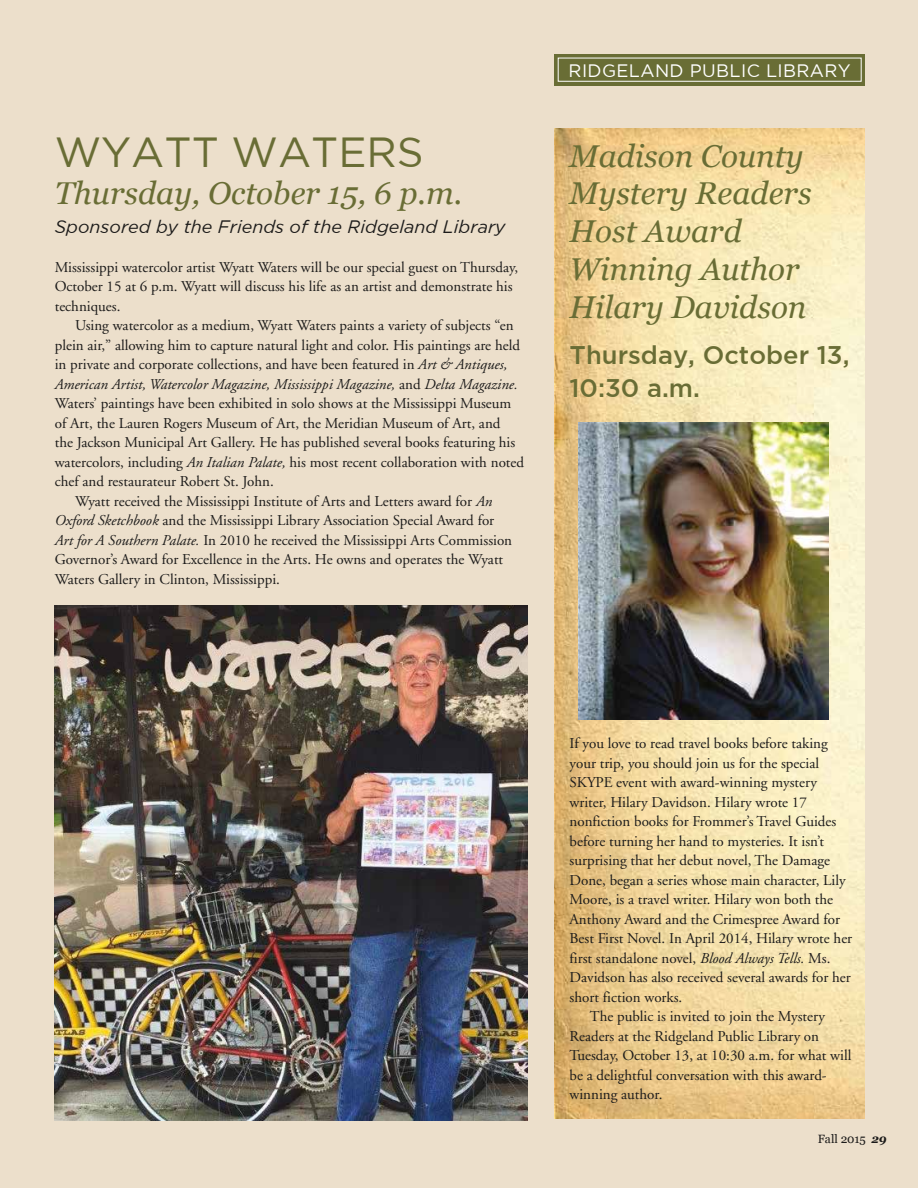
<style>
.page{position:relative;width:918px;height:1188px;background:#ecdfcb}
.page>*{position:absolute;margin:0;border:0;box-sizing:border-box;transform-origin:0 0}
.t1{font:42px "Gotham";color:#696d35}
.t2{font:italic 31.5px/37.8px "Georgia";color:#696d35}
.t3{font:500 25.5px/33px "Gotham";color:#696d35}
.t4{font:italic 18px "Gotham";color:#1c1b1a}
.t5{font:18px "Gotham";letter-spacing:.02em;color:#fff}
.t6{font:15px/19.5px "Adobe Garamond";color:#1c1b1a}
.t7{font:italic 15px "Adobe Garamond";color:#1c1b1a}
.t8{font:12px "Georgia";color:#1c1b1a}
.s1{font-style:italic}
.s2{font-style:normal}
.s3{font-weight:700;font-style:italic}
</style>
<div class="page">
<div style="left:554px;top:54px;width:311px;height:31px;background:#696d35"></div>
<div style="left:558px;top:58px;width:304px;height:24px;border:1px solid #fff"></div>
<img style="left:554px;top:129px;width:311px;height:990px">
<img style="left:578px;top:422px;width:250px;height:298px">
<img style="left:55px;top:605px;width:472px;height:515px">
<h1 class="t1" style="left:55px;top:129px;width:371px">WYATT WATERS</h1>
<h2 class="t2" style="left:55px;top:173px;width:409px">Thursday, October 15, 6 p.m.</h2>
<p class="t4" style="left:55px;top:216px;width:452px">Sponsored by the Friends of the Ridgeland Library</p>
<p class="t6" style="left:55px;top:258px;width:465px">Mississippi watercolor artist Wyatt Waters will be our special guest on Thursday,<br>October 15 at 6 p.m. Wyatt will discuss his life as an artist and demonstrate his techniques.</p>
<p class="t6" style="left:75px;top:316px;width:440px">Using watercolor as a medium, Wyatt Waters paints a variety of subjects “en</p>
<p class="t6" style="left:55px;top:336px;width:467px">plein air,” allowing him to capture natural light and color. His paintings are held</p>
<p class="t6" style="left:55px;top:355px;width:454px">in private and corporate collections, and have been featured in <span class="s1">Art &amp; Antiques,</span></p>
<p class="t7" style="left:55px;top:376px;width:465px">American Artist, Watercolor Magazine, Mississippi Magazine, <span class="s2">and</span> Delta Magazine.</p>
<p class="t6" style="left:55px;top:394px;width:458px">Waters’ paintings have been exhibited in solo shows at the Mississippi Museum</p>
<p class="t6" style="left:55px;top:414px;width:447px">of Art, the Lauren Rogers Museum of Art, the Meridian Museum of Art, and</p>
<p class="t6" style="left:55px;top:433px;width:462px">the Jackson Municipal Art Gallery. He has published several books featuring his</p>
<p class="t6" style="left:55px;top:453px;width:471px">watercolors, including <span class="s1">An Italian Palate,</span> his most recent collaboration with noted</p>
<p class="t6" style="left:55px;top:472px;width:221px">chef and restaurateur Robert St. John.</p>
<p class="t6" style="left:75px;top:492px;width:419px">Wyatt received the Mississippi Institute of Arts and Letters award for <span class="s1">An</span></p>
<p class="t6" style="left:55px;top:511px;width:441px"><span class="s1">Oxford Sketchbook</span> and the Mississippi Library Association Special Award for</p>
<p class="t6" style="left:55px;top:531px;width:459px"><span class="s1">Art for A Southern Palate.</span> In 2010 he received the Mississippi Arts Commission</p>
<p class="t6" style="left:55px;top:550px;width:450px">Governor’s Award for Excellence in the Arts. He owns and operates the Wyatt</p>
<p class="t6" style="left:55px;top:570px;width:227px">Waters Gallery in Clinton, Mississippi.</p>
<p class="t5" style="left:569px;top:60px;width:284px">RIDGELAND PUBLIC LIBRARY</p>
<h2 class="t2" style="left:570px;top:136px;width:244px">Madison County<br>Mystery Readers<br>Host Award<br>Winning Author<br>Hilary Davidson</h2>
<h3 class="t3" style="left:570px;top:338px;width:282px">Thursday, October 13,<br>10:30 a.m.</h3>
<p class="t6" style="left:570px;top:734px;width:260px">If you love to read travel books before taking</p>
<p class="t6" style="left:570px;top:754px;width:251px">your trip, you should join us for the special</p>
<p class="t6" style="left:570px;top:773px;width:249px">SKYPE event with award-winning mystery</p>
<p class="t6" style="left:570px;top:793px;width:239px">writer, Hilary Davidson. Hilary wrote 17</p>
<p class="t6" style="left:570px;top:812px;width:268px">nonfiction books for Frommer’s Travel Guides</p>
<p class="t6" style="left:570px;top:832px;width:256px">before turning her hand to mysteries. It isn’t</p>
<p class="t6" style="left:570px;top:851px;width:262px">surprising that her debut novel, The Damage</p>
<p class="t6" style="left:570px;top:871px;width:278px">Done, began a series whose main character, Lily</p>
<p class="t6" style="left:570px;top:890px;width:265px">Moore, is a travel writer. Hilary won both the</p>
<p class="t6" style="left:570px;top:910px;width:272px">Anthony Award and the Crimespree Award for</p>
<p class="t6" style="left:570px;top:929px;width:284px">Best First Novel. In April 2014, Hilary wrote her</p>
<p class="t6" style="left:570px;top:949px;width:262px">first standalone novel, <span class="s1">Blood Always Tells.</span> Ms.</p>
<p class="t6" style="left:570px;top:968px;width:283px">Davidson has also received several awards for her</p>
<p class="t6" style="left:570px;top:988px;width:114px">short fiction works.</p>
<p class="t6" style="left:590px;top:1007px;width:237px">The public is invited to join the Mystery</p>
<p class="t6" style="left:570px;top:1027px;width:251px">Readers at the Ridgeland Public Library on</p>
<p class="t6" style="left:570px;top:1046px;width:283px">Tuesday, October 13, at 10:30 a.m. for what will</p>
<p class="t6" style="left:570px;top:1066px;width:259px">be a delightful conversation with this award-</p>
<p class="t6" style="left:570px;top:1085px;width:94px">winning author.</p>
<p class="t8" style="left:818px;top:1130px;width:70px">Fall 2015 <span class="s3">29</span></p>
</div>
